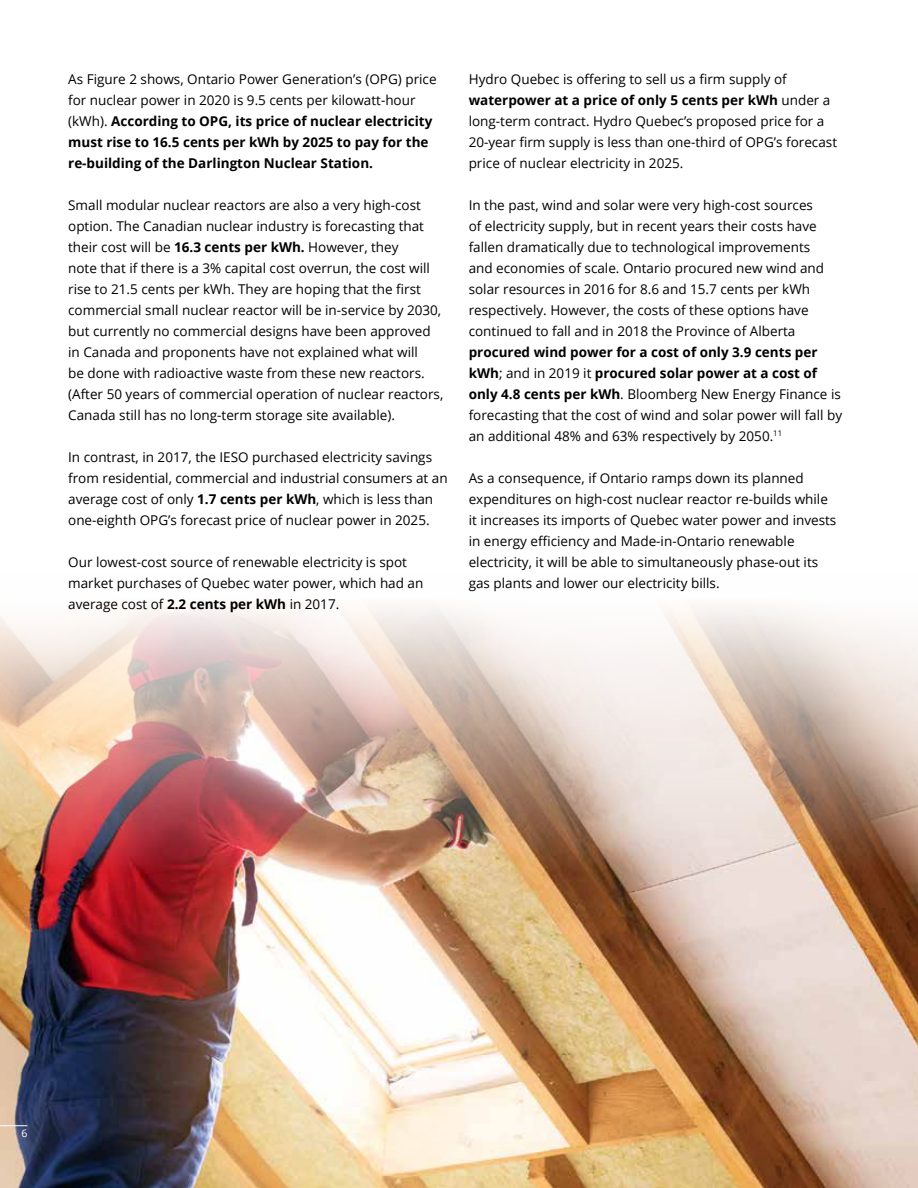
<style>
.page{position:relative;width:918px;height:1188px;background:#fff}
.page>*{position:absolute;margin:0;border:0;box-sizing:border-box;transform-origin:0 0}
.t1{font:13.5px/21px "Open Sans";color:#000}
.t2{font:700 13.5px/21px "Open Sans";color:#000}
.t3{font:10.5px "Open Sans";color:#fff}
.s1{font-weight:400}
.s2{font-weight:700}
</style>
<div class="page">
<img style="left:0;top:607px;width:918px;height:581px">
<svg style="left:0;top:1125px;width:27px;height:1px"></svg>
<p class="t2" style="left:68px;top:68px;width:370px"><span class="s1">As Figure 2 shows, Ontario Power Generation’s (OPG) price for nuclear power in 2020 is 9.5 cents per kilowatt-hour (kWh).</span> According to OPG, its price of nuclear electricity must rise to 16.5 cents per kWh by 2025 to pay for the re-building of the Darlington Nuclear Station.</p>
<p class="t1" style="left:68px;top:194px;width:377px">Small modular nuclear reactors are also a very high-cost option. The Canadian nuclear industry is forecasting that their cost will be <span class="s2">16.3 cents per kWh.</span> However, they<br>note that if there is a 3% capital cost overrun, the cost will rise to 21.5 cents per kWh. They are hoping that the first commercial small nuclear reactor will be in-service by 2030, but currently no commercial designs have been approved in Canada and proponents have not explained what will<br>be done with radioactive waste from these new reactors. (After 50 years of commercial operation of nuclear reactors, Canada still has no long-term storage site available).</p>
<p class="t1" style="left:68px;top:446px;width:381px">In contrast, in 2017, the IESO purchased electricity savings from residential, commercial and industrial consumers at an average cost of only <span class="s2">1.7 cents per kWh</span>, which is less than one-eighth OPG’s forecast price of nuclear power in 2025.</p>
<p class="t1" style="left:68px;top:551px;width:357px">Our lowest-cost source of renewable electricity is spot market purchases of Quebec water power, which had an average cost of <span class="s2">2.2 cents per kWh</span> in 2017.</p>
<p class="t1" style="left:469px;top:68px;width:370px">Hydro Quebec is offering to sell us a firm supply of <span class="s2">waterpower at a price of only 5 cents per kWh</span> under a long-term contract. Hydro Quebec’s proposed price for a 20-year firm supply is less than one-third of OPG’s forecast price of nuclear electricity in 2025.</p>
<p class="t1" style="left:469px;top:194px;width:357px">In the past, wind and solar were very high-cost sources of electricity supply, but in recent years their costs have fallen dramatically due to technological improvements and economies of scale. Ontario procured new wind and solar resources in 2016 for 8.6 and 15.7 cents per kWh respectively. However, the costs of these options have continued to fall and in 2018 the Province of Alberta</p>
<p class="t1" style="left:469px;top:341px;width:375px"><span class="s2">procured wind power for a cost of only 3.9 cents per kWh</span>; and in 2019 it <span class="s2">procured solar power at a cost of only 4.8 cents per kWh</span>. Bloomberg New Energy Finance is forecasting that the cost of wind and solar power will fall by an additional 48% and 63% respectively by 2050.<sup>11</sup></p>
<p class="t1" style="left:469px;top:467px;width:369px">As a consequence, if Ontario ramps down its planned expenditures on high-cost nuclear reactor re-builds while it increases its imports of Quebec water power and invests in energy efficiency and Made-in-Ontario renewable electricity, it will be able to simultaneously phase-out its gas plants and lower our electricity bills.</p>
<p class="t3" style="left:21px;top:1126px;width:8px">6</p>
</div>
